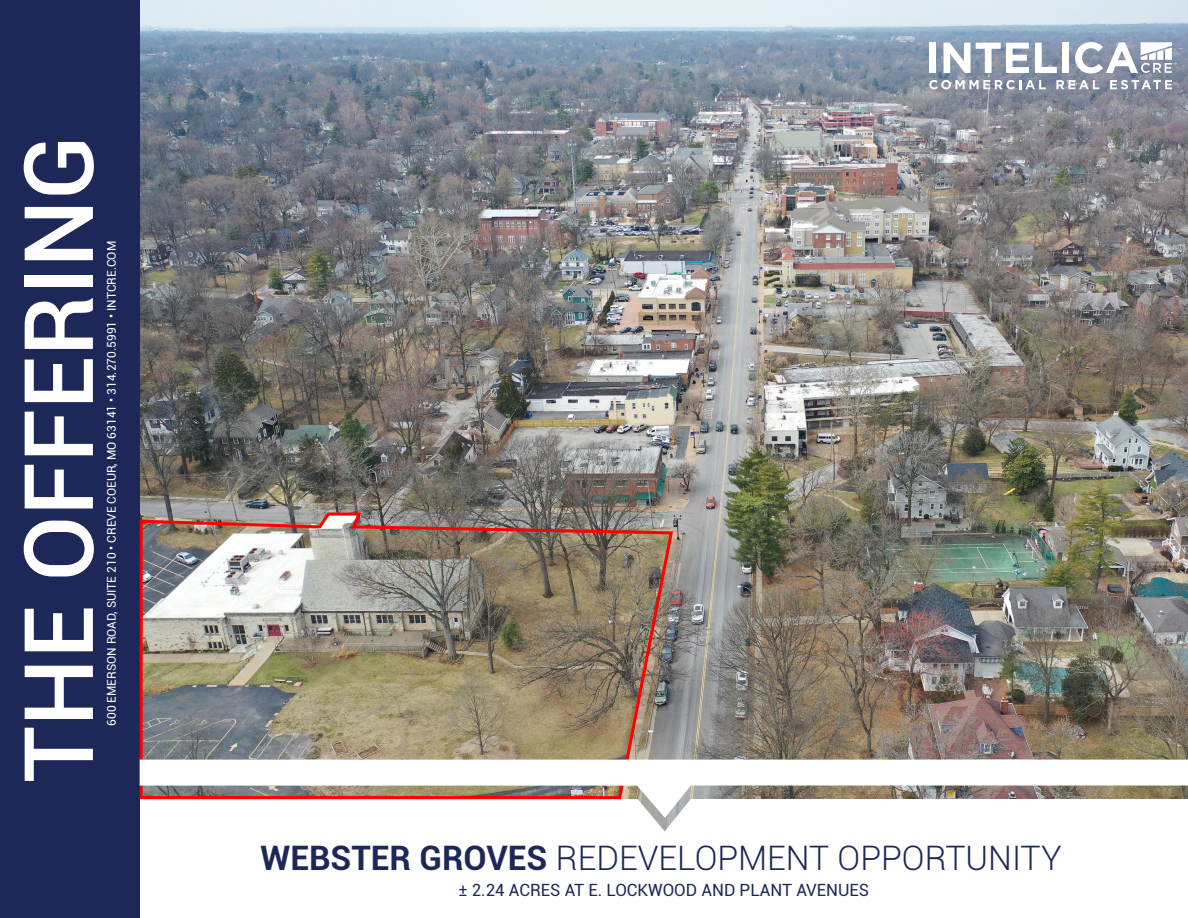
<style>
.page{position:relative;width:1188px;height:918px;background:#fff}
.page>*{position:absolute;margin:0;border:0;box-sizing:border-box;transform-origin:0 0}
.t1{font:500 96px "Roboto";color:#fff}
.t2{font:300 33.75px "Roboto";color:#1d2859}
.t3{font:16.8px "Roboto";color:#1d2859}
.t4{font:12px "Roboto";color:#fff}
.s1{font-weight:700}
</style>
<div class="page">
<img style="left:140px;top:0;width:1048px;height:831px">
<div style="left:929px;top:43px;width:7px;height:30px;background:#fff"></div>
<svg style="left:944px;top:43px;width:85px;height:30px"></svg>
<svg style="left:1035px;top:43px;width:22px;height:30px"></svg>
<div style="left:1062px;top:43px;width:7px;height:30px;background:#fff"></div>
<svg style="left:1075px;top:42px;width:102px;height:32px"></svg>
<svg style="left:929px;top:80px;width:117px;height:9px"></svg>
<svg style="left:1056px;top:80px;width:43px;height:9px"></svg>
<svg style="left:1110px;top:80px;width:62px;height:9px"></svg>
<div style="left:0;top:0;width:140px;height:917px;background:#1d2859"></div>
<img style="left:139px;top:511px;width:536px;height:288px">
<svg style="left:140px;top:759px;width:1048px;height:59px"></svg>
<p class="t1" style="left:-9px;top:783px;width:649px;rotate:-90deg">THE OFFERING</p>
<p class="t4" style="left:103px;top:726px;width:486px;rotate:-90deg">600 EMERSON ROAD, SUITE 210 • CREVE COEUR, MO 63141 • 314.270.5991 • INTCRE.COM</p>
<p class="t2" style="left:261px;top:835px;width:803px"><span class="s1">WEBSTER GROVES</span> REDEVELOPMENT OPPORTUNITY</p>
<p class="t3" style="left:458px;top:878px;width:412px">± 2.24 ACRES AT E. LOCKWOOD AND PLANT AVENUES</p>
</div>
